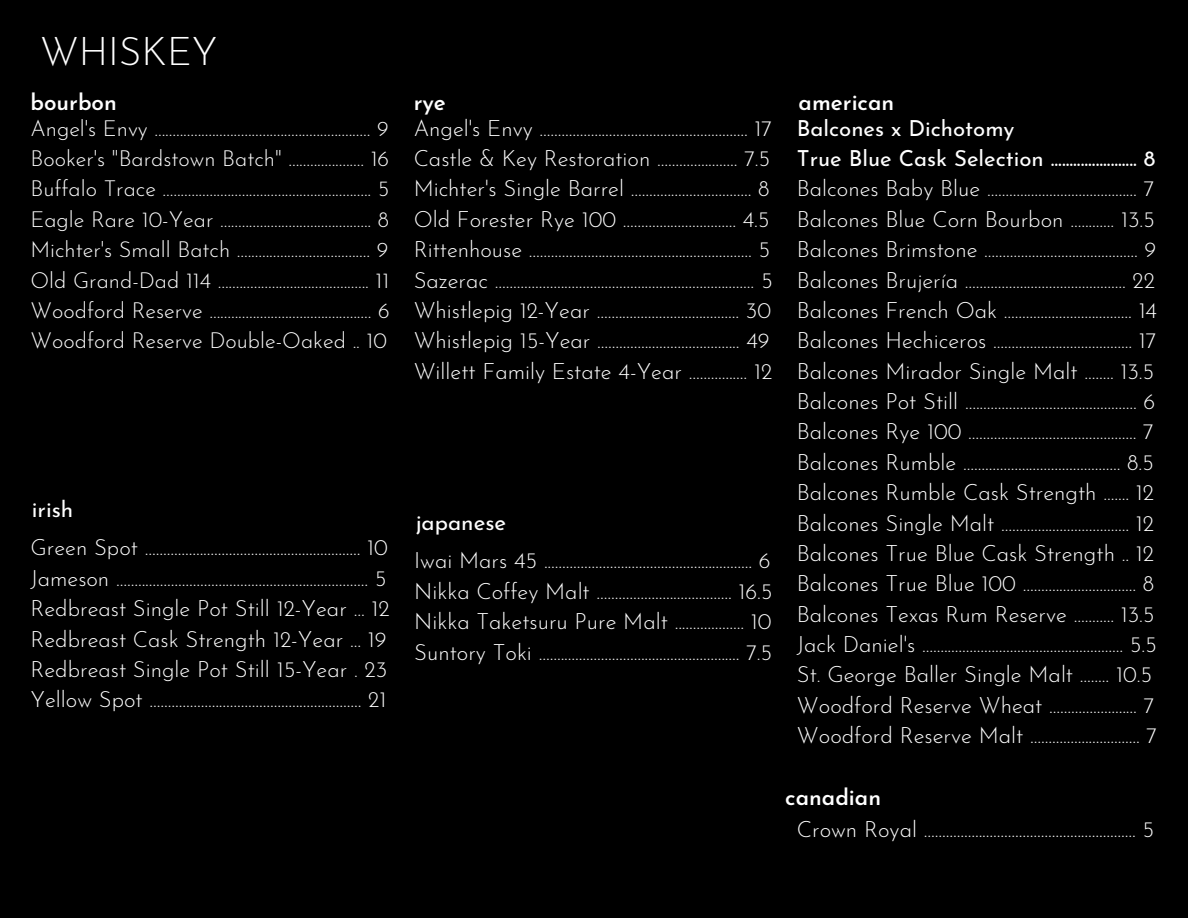
<style>
.page{position:relative;width:1188px;height:918px;background:#000}
.page>*{position:absolute;margin:0;border:0;box-sizing:border-box;transform-origin:0 0}
.t1{font:300 39px "Josefin Sans";color:#fff}
.t2{font:600 22.5px "Josefin Sans";color:#fff}
.t3{font:22.5px "Josefin Sans";color:#fff}
.t4{font:300 22.2px "Josefin Sans";color:#fff}
.t5{font:22.2px "Josefin Sans";color:#fff}
.t6{font:300 21.75px "Josefin Sans";color:#fff}
</style>
<div class="page">
<p class="t1" style="left:40px;top:35px;width:179px">WHISKEY</p>
<p class="t2" style="left:31px;top:93px;width:88px">bourbon</p>
<p class="t6" style="left:31px;top:119px;width:360px">Angel's Envy ............................................................ 9</p>
<p class="t6" style="left:31px;top:150px;width:360px">Booker's "Bardstown Batch" ..................... 16</p>
<p class="t6" style="left:31px;top:180px;width:360px">Buffalo Trace .......................................................... 5</p>
<p class="t6" style="left:31px;top:211px;width:360px">Eagle Rare 10-Year .......................................... 8</p>
<p class="t6" style="left:31px;top:241px;width:359px">Michter's Small Batch ..................................... 9</p>
<p class="t6" style="left:31px;top:271px;width:360px">Old Grand-Dad 114 .......................................... 11</p>
<p class="t6" style="left:31px;top:302px;width:361px">Woodford Reserve ............................................. 6</p>
<p class="t6" style="left:31px;top:332px;width:358px">Woodford Reserve Double-Oaked .. 10</p>
<p class="t3" style="left:32px;top:500px;width:43px">irish</p>
<p class="t4" style="left:30px;top:539px;width:359px">Green Spot ........................................................... 10</p>
<p class="t4" style="left:30px;top:569px;width:358px">Jameson ..................................................................... 5</p>
<p class="t4" style="left:30px;top:600px;width:361px">Redbreast Single Pot Still 12-Year ... 12</p>
<p class="t4" style="left:30px;top:630px;width:358px">Redbreast Cask Strength 12-Year ... 19</p>
<p class="t4" style="left:30px;top:660px;width:358px">Redbreast Single Pot Still 15-Year . 23</p>
<p class="t4" style="left:30px;top:691px;width:357px">Yellow Spot .......................................................... 21</p>
<p class="t2" style="left:414px;top:93px;width:34px">rye</p>
<p class="t4" style="left:414px;top:119px;width:360px">Angel's Envy ......................................................... 17</p>
<p class="t4" style="left:414px;top:149px;width:358px">Castle &amp; Key Restoration ...................... 7.5</p>
<p class="t4" style="left:414px;top:180px;width:357px">Michter's Single Barrel ................................. 8</p>
<p class="t4" style="left:414px;top:210px;width:357px">Old Forester Rye 100 ............................... 4.5</p>
<p class="t4" style="left:414px;top:241px;width:358px">Rittenhouse ............................................................. 5</p>
<p class="t4" style="left:414px;top:271px;width:360px">Sazerac ....................................................................... 5</p>
<p class="t4" style="left:414px;top:301px;width:359px">Whistlepig 12-Year ....................................... 30</p>
<p class="t4" style="left:414px;top:332px;width:357px">Whistlepig 15-Year ....................................... 49</p>
<p class="t4" style="left:414px;top:362px;width:360px">Willett Family Estate 4-Year ................ 12</p>
<p class="t3" style="left:416px;top:513px;width:92px">japanese</p>
<p class="t4" style="left:414px;top:552px;width:358px">Iwai Mars 45 ......................................................... 6</p>
<p class="t4" style="left:414px;top:582px;width:360px">Nikka Coffey Malt ..................................... 16.5</p>
<p class="t4" style="left:414px;top:612px;width:359px">Nikka Taketsuru Pure Malt ................... 10</p>
<p class="t4" style="left:414px;top:643px;width:360px">Suntory Toki ....................................................... 7.5</p>
<p class="t2" style="left:799px;top:93px;width:97px">american</p>
<p class="t5" style="left:797px;top:119px;width:219px">Balcones x Dichotomy</p>
<p class="t5" style="left:797px;top:149px;width:360px">True Blue Cask Selection ....................... 8</p>
<p class="t4" style="left:797px;top:180px;width:359px">Balcones Baby Blue ......................................... 7</p>
<p class="t4" style="left:797px;top:210px;width:359px">Balcones Blue Corn Bourbon ............ 13.5</p>
<p class="t4" style="left:797px;top:241px;width:361px">Balcones Brimstone .......................................... 9</p>
<p class="t4" style="left:797px;top:271px;width:360px">Balcones Brujería ............................................ 22</p>
<p class="t4" style="left:797px;top:301px;width:362px">Balcones French Oak ................................... 14</p>
<p class="t4" style="left:797px;top:332px;width:361px">Balcones Hechiceros ...................................... 17</p>
<p class="t4" style="left:797px;top:362px;width:359px">Balcones Mirador Single Malt ........ 13.5</p>
<p class="t4" style="left:797px;top:392px;width:360px">Balcones Pot Still ............................................... 6</p>
<p class="t4" style="left:797px;top:423px;width:358px">Balcones Rye 100 .............................................. 7</p>
<p class="t4" style="left:797px;top:453px;width:358px">Balcones Rumble ........................................... 8.5</p>
<p class="t4" style="left:797px;top:484px;width:359px">Balcones Rumble Cask Strength ....... 12</p>
<p class="t4" style="left:797px;top:514px;width:359px">Balcones Single Malt ................................... 12</p>
<p class="t4" style="left:797px;top:544px;width:359px">Balcones True Blue Cask Strength .. 12</p>
<p class="t4" style="left:797px;top:575px;width:359px">Balcones True Blue 100 ............................... 8</p>
<p class="t4" style="left:797px;top:605px;width:359px">Balcones Texas Rum Reserve ........... 13.5</p>
<p class="t4" style="left:797px;top:635px;width:362px">Jack Daniel's ....................................................... 5.5</p>
<p class="t4" style="left:797px;top:666px;width:357px">St. George Baller Single Malt ........ 10.5</p>
<p class="t4" style="left:797px;top:696px;width:359px">Woodford Reserve Wheat ........................ 7</p>
<p class="t4" style="left:797px;top:727px;width:362px">Woodford Reserve Malt .............................. 7</p>
<p class="t2" style="left:785px;top:788px;width:97px">canadian</p>
<p class="t4" style="left:797px;top:820px;width:359px">Crown Royal .......................................................... 5</p>
</div>
